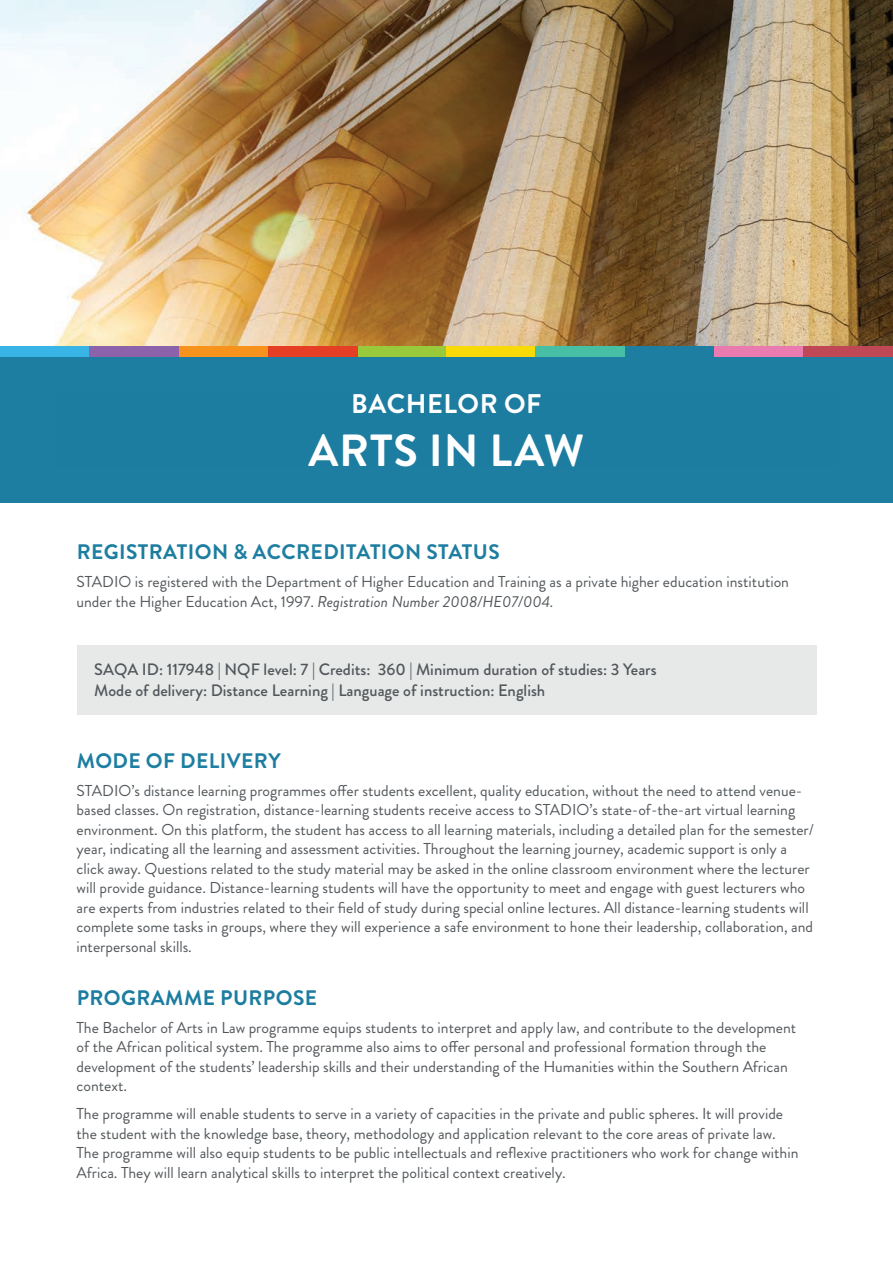
<style>
.page{position:relative;width:893px;height:1263px;background:#fff}
.page>*{position:absolute;margin:0;border:0;box-sizing:border-box;transform-origin:0 0}
.t1{font:700 45px "Brandon Grotesque";letter-spacing:.02em;color:#fff}
.t2{font:700 27px "Brandon Grotesque";letter-spacing:.02em;color:#fff}
.t3{font:700 21px "Brandon Grotesque";letter-spacing:.02em;color:#1e7ea1}
.t4{font:700 21px "Brandon Grotesque";letter-spacing:.02em;color:#1c7da0}
.t5{font:500 16.5px/21px "Brandon Grotesque";color:#52575b}
.t6{font:15.75px/19.5px "Brandon Grotesque";color:#52575b}
.s1{color:#1c7da0}
.s2{font-style:italic}
</style>
<div class="page">
<div style="left:77px;top:645px;width:739px;height:69px;background:#e7e8e8"></div>
<div style="left:0;top:357px;width:893px;height:146px;background:#1e7ea1"></div>
<div style="left:357px;top:346px;width:89px;height:11px;background:#99ca3b"></div>
<div style="left:179px;top:346px;width:89px;height:11px;background:#f7931d"></div>
<div style="left:625px;top:346px;width:89px;height:11px;background:#1e7ea1"></div>
<div style="left:0;top:346px;width:89px;height:11px;background:#39b4e7"></div>
<div style="left:89px;top:346px;width:90px;height:11px;background:#8c62aa"></div>
<div style="left:268px;top:346px;width:89px;height:11px;background:#e53e25"></div>
<div style="left:446px;top:346px;width:90px;height:11px;background:#f8da08"></div>
<div style="left:536px;top:346px;width:89px;height:11px;background:#46bfa5"></div>
<div style="left:714px;top:346px;width:90px;height:11px;background:#ea7bb0"></div>
<div style="left:804px;top:346px;width:89px;height:11px;background:#c04856"></div>
<img style="left:0;top:0;width:893px;height:346px">
<h2 class="t2" style="left:351px;top:384px;width:192px">BACHELOR OF</h2>
<h1 class="t1" style="left:308px;top:419px;width:277px">ARTS IN LAW</h1>
<h3 class="t3" style="left:77px;top:537px;width:425px">REGI<span class="s1">STRATION</span> &amp; ACCREDITATION STATUS</h3>
<p class="t6" style="left:77px;top:572px;width:714px">STADIO is registered with the Department of Higher Education and Training as a private higher education institution under the Higher Education Act, 1997. <span class="s2">Registration Number 2008/HE07/004.</span></p>
<p class="t5" style="left:94px;top:659px;width:564px">SAQA ID: 117948 | NQF level: 7 | Credits: 360 | Minimum duration of studies: 3 Years<br>Mode of delivery: Distance Learning | Language of instruction: English</p>
<h3 class="t3" style="left:77px;top:746px;width:205px">MODE OF DELIVERY</h3>
<p class="t6" style="left:77px;top:781px;width:739px">STADIO’s distance learning programmes offer students excellent, quality education, without the need to attend venue&shy;based classes. On registration, distance-learning students receive access to STADIO’s state-of-the-art virtual learning environment. On this platform, the student has access to all learning materials, including a detailed plan for the semester/ year, indicating all the learning and assessment activities. Throughout the learning journey, academic support is only a click away. Questions related to the study material may be asked in the online classroom environment where the lecturer will provide guidance. Distance-learning students will have the opportunity to meet and engage with guest lecturers who are experts from industries related to their field of study during special online lectures. All distance-learning students will complete some tasks in groups, where they will experience a safe environment to hone their leadership, collaboration, and interpersonal skills.</p>
<h3 class="t4" style="left:77px;top:983px;width:242px">PROGRAMME PURPOSE</h3>
<p class="t6" style="left:77px;top:1018px;width:721px">The Bachelor of Arts in Law programme equips students to interpret and apply law, and contribute to the development of the African political system. The programme also aims to offer personal and professional formation through the development of the students’ leadership skills and their understanding of the Humanities within the Southern African context.</p>
<p class="t6" style="left:77px;top:1104px;width:723px">The programme will enable students to serve in a variety of capacities in the private and public spheres. It will provide the student with the knowledge base, theory, methodology and application relevant to the core areas of private law.<br>The programme will also equip students to be public intellectuals and reflexive practitioners who work for change within Africa. They will learn analytical skills to interpret the political context creatively.</p>
</div>
